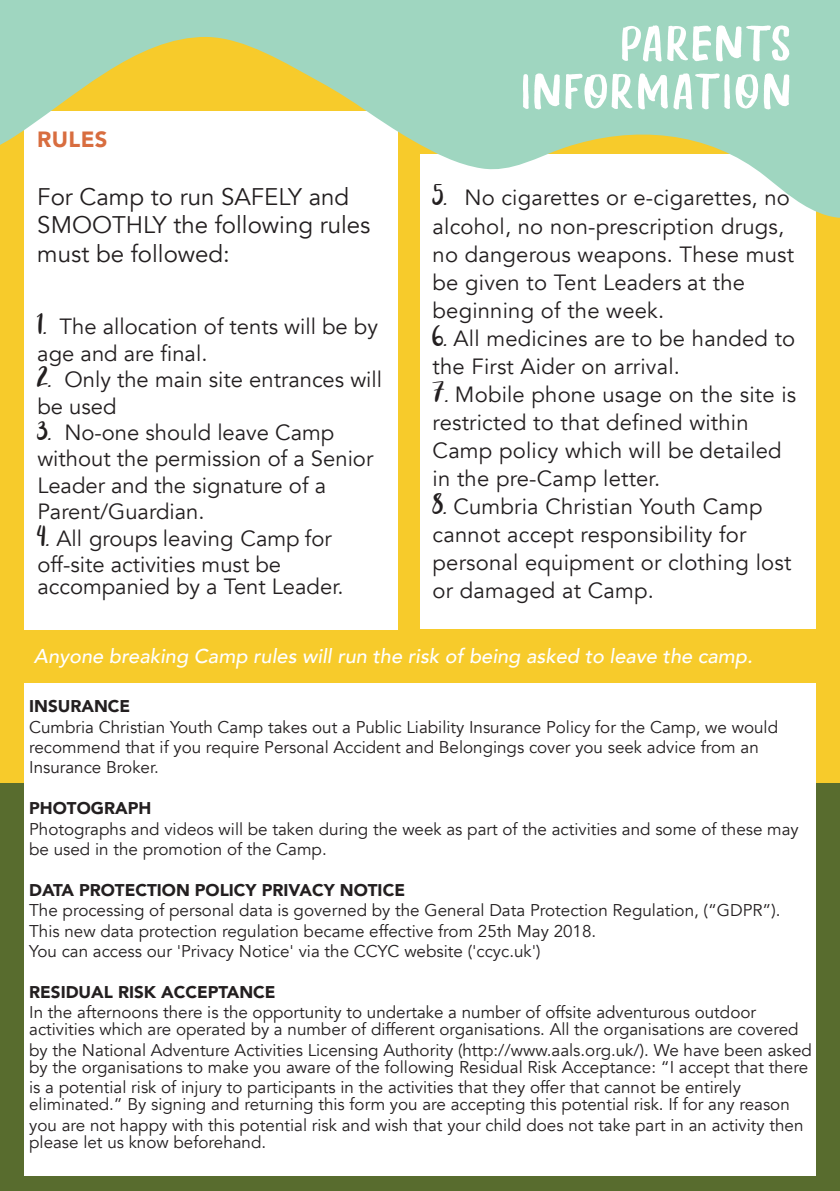
<style>
.page{position:relative;width:840px;height:1191px;background:#fff}
.page>*{position:absolute;margin:0;border:0;box-sizing:border-box;transform-origin:0 0}
.t1{font:90px "Ahoy Amigo DEMO";letter-spacing:-.01em;color:#fff}
.t2{font:24px/28.8px "Avenir";color:#231f20}
.t3{font:22px/28px "Avenir";letter-spacing:.01em;color:#231f20}
.t4{font:900 22px "Avenir";letter-spacing:.015em;color:#d86d3f}
.t5{font:italic 500 20px "Avenir";color:#fff}
.t6{font:17px/20.4px "Avenir";color:#231f20}
.t7{font:900 17px "Avenir";color:#231f20}
.s1{font-family:"Luna";font-size:14px}
</style>
<div class="page">
<div style="left:0;top:0;width:839px;height:865px;background:#f7cb2b"></div>
<div style="left:0;top:783px;width:839px;height:408px;background:#586c2e"></div>
<div style="left:24px;top:682px;width:791px;height:493px;background:#fff"></div>
<div style="left:24px;top:111px;width:373px;height:518px;background:#fff"></div>
<div style="left:420px;top:154px;width:395px;height:475px;background:#fff"></div>
<svg style="left:0;top:0;width:839px;height:238px;fill:#9fd6c0"></svg>
<p class="t4" style="left:37px;top:125px;width:72px">RULES</p>
<h2 class="t2" style="left:37px;top:182px;width:334px">For Camp to run SAFELY and<br>SMOOTHLY the following rules must be followed:</h2>
<p class="t3" style="left:37px;top:314px;width:342px;line-height:26.4px"><span class="s1">1.</span> The allocation of tents will be by age and are final.</p>
<p class="t3" style="left:37px;top:366px;width:346px;line-height:26.4px"><span class="s1">2.</span> Only the main site entrances will be used</p>
<p class="t3" style="left:37px;top:419px;width:337px;line-height:26.4px"><span class="s1">3.</span> No-one should leave Camp without the permission of a Senior<br>Leader and the signature of a<br>Parent/Guardian.</p>
<p class="t3" style="left:37px;top:525px;width:296px;line-height:26.4px"><span class="s1">4.</span> All groups leaving Camp for off-site activities must be</p>
<p class="t3" style="left:37px;top:572px;width:308px">accompanied by a Tent Leader.</p>
<h1 class="t1" style="left:619px;top:-5px;width:174px">PARENTS</h1>
<h1 class="t1" style="left:519px;top:43px;width:274px">INFORMATION</h1>
<p class="t3" style="left:432px;top:184px;width:363px"><span class="s1">5.</span> No cigarettes or e-cigarettes, no alcohol, no non-prescription drugs, no dangerous weapons. These must be given to Tent Leaders at the beginning of the week.</p>
<p class="t3" style="left:432px;top:324px;width:364px"><span class="s1">6.</span> All medicines are to be handed to the First Aider on arrival.</p>
<p class="t3" style="left:432px;top:380px;width:365px"><span class="s1">7.</span> Mobile phone usage on the site is restricted to that defined within<br>Camp policy which will be detailed in the pre-Camp letter.</p>
<p class="t3" style="left:432px;top:492px;width:360px"><span class="s1">8.</span> Cumbria Christian Youth Camp cannot accept responsibility for personal equipment or clothing lost or damaged at Camp.</p>
<p class="t5" style="left:34px;top:643px;width:719px">Anyone breaking Camp rules will run the risk of being asked to leave the camp.</p>
<p class="t7" style="left:29px;top:695px;width:103px">INSURANCE</p>
<p class="t6" style="left:29px;top:716px;width:750px">Cumbria Christian Youth Camp takes out a Public Liability Insurance Policy for the Camp, we would recommend that if you require Personal Accident and Belongings cover you seek advice from an<br>Insurance Broker.</p>
<p class="t7" style="left:29px;top:797px;width:124px">PHOTOGRAPH</p>
<p class="t6" style="left:29px;top:818px;width:770px">Photographs and videos will be taken during the week as part of the activities and some of these may be used in the promotion of the Camp.</p>
<p class="t7" style="left:29px;top:878px;width:377px">DATA PROTECTION POLICY PRIVACY NOTICE</p>
<p class="t6" style="left:29px;top:900px;width:752px">The processing of personal data is governed by the General Data Protection Regulation, (“GDPR”).<br>This new data protection regulation became effective from 25th May 2018.<br>You can access our 'Privacy Notice' via the CCYC website ('ccyc.uk')</p>
<p class="t7" style="left:29px;top:980px;width:248px">RESIDUAL RISK ACCEPTANCE</p>
<p class="t6" style="left:29px;top:1004px;width:770px;line-height:17px">In the afternoons there is the opportunity to undertake a number of offsite adventurous outdoor activities which are operated by a number of different organisations. All the organisations are covered</p>
<p class="t6" style="left:29px;top:1041px;width:783px;line-height:17px">by the National Adventure Activities Licensing Authority (http://www.aals.org.uk/). We have been asked by the organisations to make you aware of the following Residual Risk Acceptance: “I accept that there</p>
<p class="t6" style="left:29px;top:1078px;width:761px;line-height:17px">is a potential risk of injury to participants in the activities that they offer that cannot be entirely eliminated.” By signing and returning this form you are accepting this potential risk. If for any reason</p>
<p class="t6" style="left:29px;top:1116px;width:775px;line-height:17px">you are not happy with this potential risk and wish that your child does not take part in an activity then please let us know beforehand.</p>
</div>
